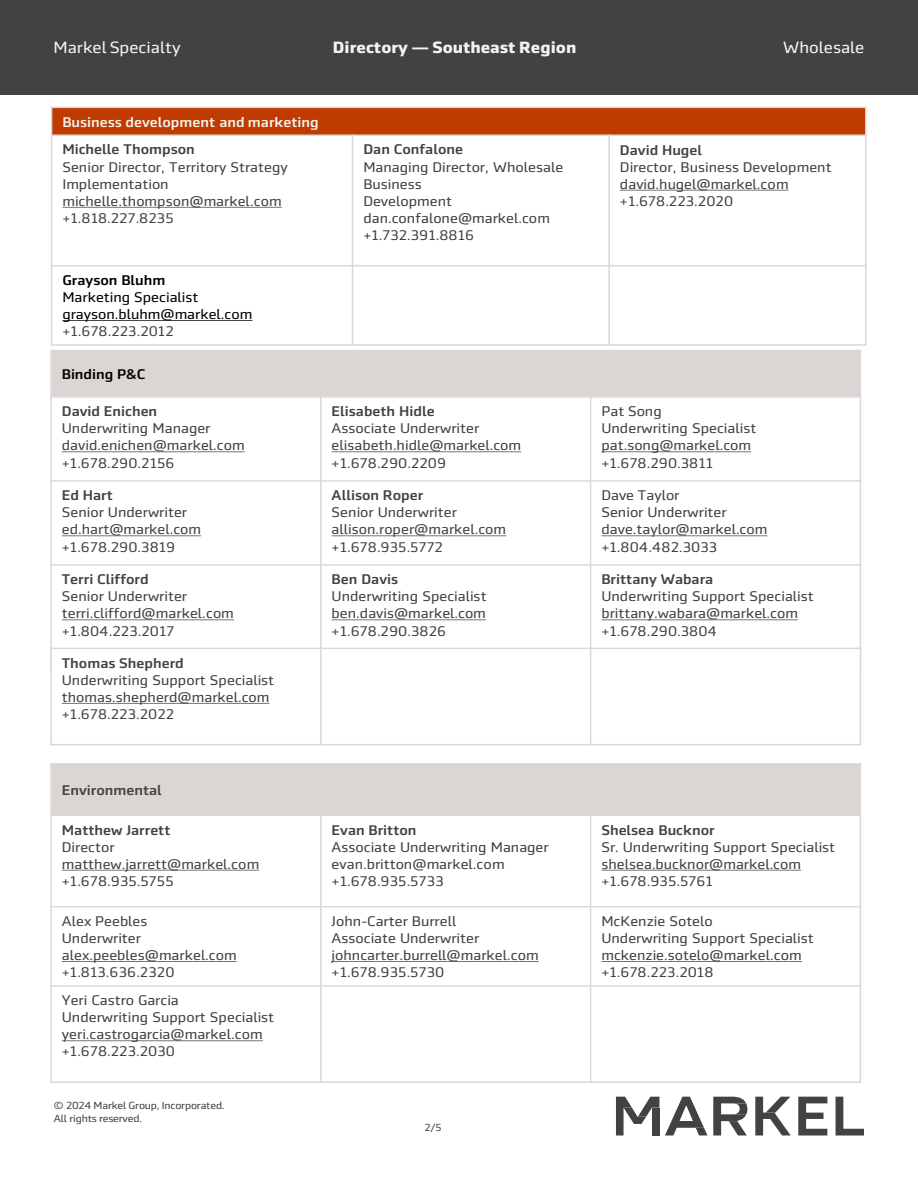
<style>
.page{position:relative;width:918px;height:1188px;background:#fff}
.page>*{position:absolute;margin:0;border:0;box-sizing:border-box;transform-origin:0 0}
.t1{font:700 16.5px "Markel Sans";color:#f5f4ec}
.t2{font:16.5px "Markel Sans";color:#f5f4ec}
.t3{font:14.25px/17.1px "Markel Sans";color:#424242}
.t4{font:500 14.25px "Markel Sans";color:#424242}
.t5{font:14.25px/17.1px "Markel Sans";color:#000}
.t6{font:500 14.25px "Markel Sans";color:#f4f1eb}
.t7{font:500 14.25px "Markel Sans";color:#000}
.t8{font:10.5px/12.6px "Markel Sans";letter-spacing:-.015em;color:#424242}
.s1{font-weight:500}
</style>
<div class="page">
<svg style="left:798px;top:1097px;width:29px;height:38px"></svg>
<svg style="left:836px;top:1097px;width:28px;height:38px"></svg>
<svg style="left:755px;top:1097px;width:36px;height:39px"></svg>
<svg style="left:713px;top:1097px;width:35px;height:39px"></svg>
<div style="left:652px;top:1108px;width:7px;height:28px;background:#424242"></div>
<svg style="left:616px;top:1097px;width:43px;height:38px"></svg>
<svg style="left:665px;top:1097px;width:42px;height:39px"></svg>
<div style="left:51px;top:764px;width:809px;height:51px;background:#dbd6d3"></div>
<hr style="left:320px;top:814px;width:2px;height:269px;background:#d9d9d9">
<hr style="left:590px;top:814px;width:1px;height:269px;background:#d9d9d9">
<hr style="left:50px;top:814px;width:811px;height:2px;background:#d9d9d9">
<hr style="left:50px;top:906px;width:811px;height:1px;background:#d9d9d9">
<hr style="left:50px;top:985px;width:811px;height:2px;background:#d9d9d9">
<hr style="left:50px;top:763px;width:2px;height:320px;background:#d9d9d9">
<hr style="left:860px;top:763px;width:1px;height:320px;background:#d9d9d9">
<hr style="left:50px;top:763px;width:811px;height:2px;background:#d9d9d9">
<hr style="left:50px;top:1081px;width:811px;height:2px;background:#d9d9d9">
<svg style="left:62px;top:870px;width:197px;height:1px"></svg>
<svg style="left:601px;top:870px;width:200px;height:1px"></svg>
<svg style="left:62px;top:961px;width:175px;height:1px"></svg>
<svg style="left:332px;top:961px;width:207px;height:1px"></svg>
<svg style="left:601px;top:961px;width:201px;height:1px"></svg>
<svg style="left:62px;top:1040px;width:201px;height:1px"></svg>
<div style="left:0;top:0;width:918px;height:94px;background:#424242"></div>
<div style="left:52px;top:107px;width:814px;height:28px;background:#bf3b00"></div>
<hr style="left:352px;top:134px;width:1px;height:212px;background:#d9d9d9">
<hr style="left:608px;top:134px;width:2px;height:212px;background:#d9d9d9">
<hr style="left:51px;top:134px;width:816px;height:2px;background:#d9d9d9">
<hr style="left:51px;top:265px;width:816px;height:1px;background:#d9d9d9">
<hr style="left:51px;top:107px;width:1px;height:239px;background:#d9d9d9">
<hr style="left:865px;top:107px;width:2px;height:239px;background:#d9d9d9">
<hr style="left:51px;top:107px;width:816px;height:1px;background:#d9d9d9">
<hr style="left:51px;top:344px;width:816px;height:2px;background:#d9d9d9">
<svg style="left:62px;top:207px;width:220px;height:1px"></svg>
<svg style="left:620px;top:190px;width:169px;height:1px"></svg>
<svg style="left:62px;top:320px;width:190px;height:1px"></svg>
<div style="left:51px;top:350px;width:809px;height:47px;background:#dbd6d3"></div>
<hr style="left:320px;top:396px;width:2px;height:272px;background:#d9d9d9">
<hr style="left:590px;top:396px;width:1px;height:272px;background:#d9d9d9">
<hr style="left:50px;top:396px;width:811px;height:2px;background:#d9d9d9">
<hr style="left:50px;top:480px;width:811px;height:2px;background:#d9d9d9">
<hr style="left:50px;top:564px;width:811px;height:2px;background:#d9d9d9">
<hr style="left:50px;top:350px;width:2px;height:318px;background:#d9d9d9">
<hr style="left:860px;top:350px;width:1px;height:318px;background:#d9d9d9">
<hr style="left:50px;top:350px;width:811px;height:1px;background:#d9d9d9">
<svg style="left:62px;top:451px;width:183px;height:1px"></svg>
<svg style="left:332px;top:451px;width:189px;height:1px"></svg>
<svg style="left:601px;top:451px;width:150px;height:1px"></svg>
<svg style="left:62px;top:535px;width:139px;height:1px"></svg>
<svg style="left:332px;top:535px;width:174px;height:1px"></svg>
<svg style="left:601px;top:535px;width:166px;height:1px"></svg>
<svg style="left:62px;top:620px;width:172px;height:1px"></svg>
<svg style="left:332px;top:620px;width:154px;height:1px"></svg>
<svg style="left:601px;top:620px;width:197px;height:1px"></svg>
<hr style="left:320px;top:648px;width:2px;height:97px;background:#d9d9d9">
<hr style="left:590px;top:648px;width:1px;height:97px;background:#d9d9d9">
<hr style="left:50px;top:648px;width:2px;height:97px;background:#d9d9d9">
<hr style="left:860px;top:648px;width:1px;height:97px;background:#d9d9d9">
<hr style="left:50px;top:648px;width:811px;height:1px;background:#d9d9d9">
<hr style="left:50px;top:744px;width:811px;height:1px;background:#d9d9d9">
<svg style="left:62px;top:703px;width:207px;height:1px"></svg>
<p class="t2" style="left:54px;top:39px;width:129px">Markel Specialty</p>
<p class="t1" style="left:333px;top:38px;width:245px">Directory — Southeast Region</p>
<p class="t2" style="left:783px;top:39px;width:83px">Wholesale</p>
<p class="t6" style="left:62px;top:114px;width:258px">Business development and marketing</p>
<p class="t3" style="left:62px;top:141px;width:227px"><span class="s1">Michelle Thompson<br></span>Senior Director, Territory Strategy<br>Implementation michelle.thompson@markel.com +1.818.227.8235</p>
<p class="t4" style="left:363px;top:142px;width:101px">Dan Confalone</p>
<p class="t3" style="left:363px;top:158px;width:201px">Managing Director, Wholesale<br>Business</p>
<p class="t3" style="left:363px;top:192px;width:90px">Development</p>
<p class="t3" style="left:363px;top:210px;width:188px">dan.confalone@markel.com</p>
<p class="t3" style="left:363px;top:227px;width:113px">+1.732.391.8816</p>
<p class="t5" style="left:62px;top:272px;width:192px"><span class="s1">Grayson Bluhm<br></span>Marketing Specialist grayson.bluhm@markel.com</p>
<p class="t3" style="left:62px;top:323px;width:113px">+1.678.223.2012</p>
<p class="t7" style="left:62px;top:366px;width:85px">Binding P&amp;C</p>
<p class="t4" style="left:62px;top:403px;width:97px">David Enichen</p>
<p class="t3" style="left:62px;top:420px;width:150px">Underwriting Manager</p>
<p class="t3" style="left:62px;top:437px;width:184px">david.enichen@markel.com</p>
<p class="t3" style="left:62px;top:454px;width:114px">+1.678.290.2156</p>
<p class="t4" style="left:62px;top:487px;width:53px">Ed Hart</p>
<p class="t3" style="left:62px;top:504px;width:127px">Senior Underwriter</p>
<p class="t3" style="left:62px;top:521px;width:141px">ed.hart@markel.com</p>
<p class="t3" style="left:62px;top:538px;width:115px">+1.678.290.3819</p>
<p class="t4" style="left:62px;top:571px;width:88px">Terri Clifford</p>
<p class="t3" style="left:62px;top:588px;width:127px">Senior Underwriter</p>
<p class="t3" style="left:62px;top:605px;width:174px">terri.clifford@markel.com</p>
<p class="t3" style="left:62px;top:622px;width:114px">+1.804.223.2017</p>
<p class="t4" style="left:62px;top:655px;width:124px">Thomas Shepherd</p>
<p class="t3" style="left:62px;top:671px;width:214px">Underwriting Support Specialist</p>
<p class="t3" style="left:62px;top:689px;width:209px">thomas.shepherd@markel.com</p>
<p class="t3" style="left:62px;top:706px;width:114px">+1.678.223.2022</p>
<p class="t4" style="left:62px;top:782px;width:102px">Environmental</p>
<p class="t4" style="left:62px;top:822px;width:110px">Matthew Jarrett</p>
<p class="t3" style="left:62px;top:838px;width:54px">Director</p>
<p class="t3" style="left:62px;top:855px;width:199px">matthew.jarrett@markel.com</p>
<p class="t3" style="left:62px;top:872px;width:113px">+1.678.935.5755</p>
<p class="t3" style="left:62px;top:913px;width:87px">Alex Peebles</p>
<p class="t3" style="left:62px;top:930px;width:81px">Underwriter</p>
<p class="t3" style="left:62px;top:947px;width:176px">alex.peebles@markel.com</p>
<p class="t3" style="left:62px;top:964px;width:114px">+1.813.636.2320</p>
<p class="t3" style="left:62px;top:992px;width:118px">Yeri Castro Garcia</p>
<p class="t3" style="left:62px;top:1009px;width:214px">Underwriting Support Specialist</p>
<p class="t3" style="left:62px;top:1026px;width:203px">yeri.castrogarcia@markel.com</p>
<p class="t3" style="left:62px;top:1043px;width:115px">+1.678.223.2030</p>
<p class="t8" style="left:54px;top:1099px;width:172px">© 2024 Markel Group, Incorporated.<br>All rights reserved.</p>
<p class="t4" style="left:332px;top:403px;width:105px">Elisabeth Hidle</p>
<p class="t3" style="left:332px;top:420px;width:149px">Associate Underwriter</p>
<p class="t3" style="left:332px;top:437px;width:191px">elisabeth.hidle@markel.com</p>
<p class="t3" style="left:332px;top:454px;width:116px">+1.678.290.2209</p>
<p class="t4" style="left:332px;top:487px;width:93px">Allison Roper</p>
<p class="t3" style="left:332px;top:504px;width:127px">Senior Underwriter</p>
<p class="t3" style="left:332px;top:521px;width:176px">allison.roper@markel.com</p>
<p class="t3" style="left:332px;top:538px;width:113px">+1.678.935.5772</p>
<p class="t4" style="left:332px;top:571px;width:68px">Ben Davis</p>
<p class="t3" style="left:332px;top:588px;width:157px">Underwriting Specialist</p>
<p class="t3" style="left:332px;top:605px;width:156px">ben.davis@markel.com</p>
<p class="t3" style="left:332px;top:622px;width:116px">+1.678.290.3826</p>
<p class="t4" style="left:332px;top:822px;width:86px">Evan Britton</p>
<p class="t3" style="left:332px;top:838px;width:219px">Associate Underwriting Manager</p>
<p class="t3" style="left:332px;top:855px;width:175px">evan.britton@markel.com</p>
<p class="t3" style="left:332px;top:872px;width:114px">+1.678.935.5733</p>
<p class="t3" style="left:332px;top:913px;width:126px">John-Carter Burrell</p>
<p class="t3" style="left:332px;top:930px;width:149px">Associate Underwriter</p>
<p class="t3" style="left:332px;top:947px;width:209px">johncarter.burrell@markel.com</p>
<p class="t3" style="left:332px;top:964px;width:114px">+1.678.935.5730</p>
<p class="t8" style="left:424px;top:1121px;width:19px">2/5</p>
<p class="t3" style="left:620px;top:141px;width:213px"><span class="s1">David Hugel<br></span>Director, Business Development david.hugel@markel.com +1.678.223.2020</p>
<p class="t3" style="left:601px;top:403px;width:62px">Pat Song</p>
<p class="t3" style="left:601px;top:420px;width:157px">Underwriting Specialist</p>
<p class="t3" style="left:601px;top:437px;width:151px">pat.song@markel.com</p>
<p class="t3" style="left:601px;top:454px;width:113px">+1.678.290.3811</p>
<p class="t3" style="left:601px;top:487px;width:80px">Dave Taylor</p>
<p class="t3" style="left:601px;top:504px;width:127px">Senior Underwriter</p>
<p class="t3" style="left:601px;top:521px;width:168px">dave.taylor@markel.com</p>
<p class="t3" style="left:601px;top:538px;width:118px">+1.804.482.3033</p>
<p class="t4" style="left:601px;top:571px;width:113px">Brittany Wabara</p>
<p class="t3" style="left:601px;top:588px;width:214px">Underwriting Support Specialist</p>
<p class="t3" style="left:601px;top:605px;width:198px">brittany.wabara@markel.com</p>
<p class="t3" style="left:601px;top:622px;width:117px">+1.678.290.3804</p>
<p class="t4" style="left:601px;top:822px;width:115px">Shelsea Bucknor</p>
<p class="t3" style="left:601px;top:838px;width:235px">Sr. Underwriting Support Specialist</p>
<p class="t3" style="left:601px;top:855px;width:201px">shelsea.bucknor@markel.com</p>
<p class="t3" style="left:601px;top:872px;width:113px">+1.678.935.5761</p>
<p class="t3" style="left:601px;top:913px;width:113px">McKenzie Sotelo</p>
<p class="t3" style="left:601px;top:930px;width:214px">Underwriting Support Specialist</p>
<p class="t3" style="left:601px;top:947px;width:202px">mckenzie.sotelo@markel.com</p>
<p class="t3" style="left:601px;top:964px;width:114px">+1.678.223.2018</p>
</div>
